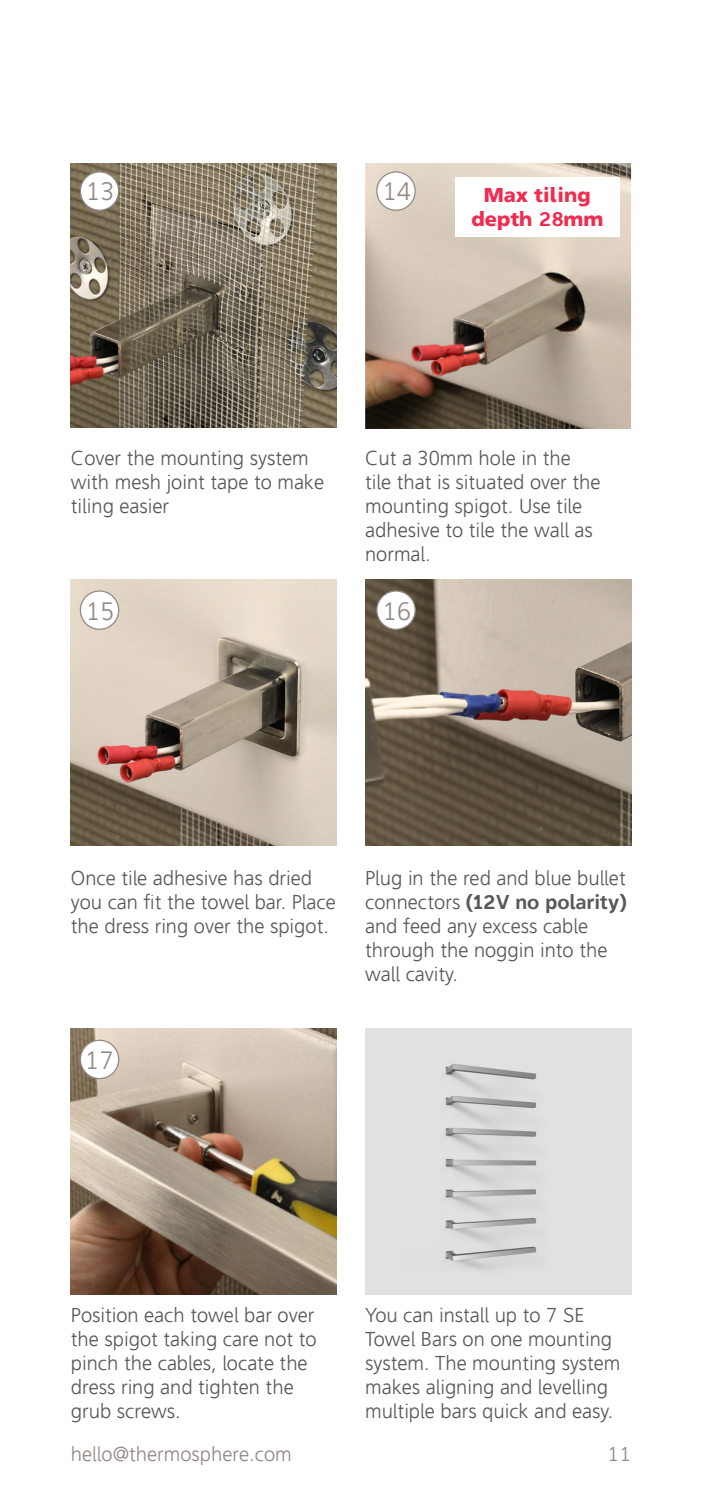
<style>
.page{position:relative;width:702px;height:1489px;background:#fff}
.page>*{position:absolute;margin:0;border:0;box-sizing:border-box;transform-origin:0 0}
.t1{font:25px "Agan 45";color:#928884}
.t2{font:20px/24px "Agan 45";color:#57585a}
.t3{font:20px "Agan 45";color:#928884}
.t4{font:20px "Agan 75";color:#ee2d50}
.s1{font-family:"Agan 65"}
</style>
<div class="page">
<img style="left:71px;top:163px;width:266px;height:264px">
<img style="left:365px;top:163px;width:266px;height:266px">
<img style="left:71px;top:579px;width:266px;height:266px">
<img style="left:365px;top:579px;width:266px;height:266px">
<img style="left:71px;top:1028px;width:266px;height:265px">
<img style="left:365px;top:1028px;width:266px;height:265px">
<div style="left:455px;top:177px;width:164px;height:60px;background:#fff"></div>
<div style="left:80px;top:172px;width:39px;height:38px;background:#fff;border-radius:50%"></div>
<div style="left:80px;top:171px;width:39px;height:40px;border:1px solid #928884;border-radius:50%"></div>
<div style="left:80px;top:591px;width:39px;height:38px;background:#fff;border-radius:50%"></div>
<div style="left:80px;top:590px;width:39px;height:40px;border:1px solid #928884;border-radius:50%"></div>
<div style="left:80px;top:1040px;width:39px;height:38px;background:#fff;border-radius:50%"></div>
<div style="left:80px;top:1039px;width:39px;height:40px;border:1px solid #928884;border-radius:50%"></div>
<div style="left:377px;top:172px;width:38px;height:38px;background:#fff;border-radius:50%"></div>
<div style="left:376px;top:171px;width:40px;height:40px;border:1px solid #928884;border-radius:50%"></div>
<div style="left:377px;top:591px;width:38px;height:38px;background:#fff;border-radius:50%"></div>
<div style="left:376px;top:590px;width:40px;height:40px;border:1px solid #928884;border-radius:50%"></div>
<p class="t1" style="left:86px;top:178px;width:30px">13</p>
<p class="t1" style="left:382px;top:178px;width:30px">14</p>
<p class="t4" style="left:483px;top:183px;width:109px">Max tiling</p>
<p class="t4" style="left:471px;top:207px;width:133px">depth <span class="s1">28</span>mm</p>
<p class="t2" style="left:71px;top:446px;width:255px">Cover the mounting system with mesh joint tape to make tiling easier</p>
<p class="t2" style="left:365px;top:446px;width:237px">Cut a 30mm hole in the tile that is situated over the mounting spigot. Use tile adhesive to tile the wall as normal.</p>
<p class="t1" style="left:86px;top:596px;width:30px">15</p>
<p class="t1" style="left:382px;top:596px;width:30px">16</p>
<p class="t2" style="left:71px;top:866px;width:266px">Once tile adhesive has dried you can fit the towel bar. Place the dress ring over the spigot.</p>
<p class="t2" style="left:365px;top:866px;width:263px">Plug in the red and blue bullet connectors <span class="s1">(12V no polarity) </span>and feed any excess cable through the noggin into the wall cavity.</p>
<p class="t1" style="left:85px;top:1045px;width:30px">17</p>
<p class="t2" style="left:71px;top:1303px;width:247px">Position each towel bar over the spigot taking care not to pinch the cables, locate the dress ring and tighten the grub screws.</p>
<p class="t2" style="left:365px;top:1303px;width:257px">You can install up to 7 SE<br>Towel Bars on one mounting system. The mounting system makes aligning and levelling multiple bars quick and easy.</p>
<p class="t3" style="left:71px;top:1442px;width:222px">hello@thermosphere.com</p>
<p class="t3" style="left:607px;top:1442px;width:25px">11</p>
</div>
